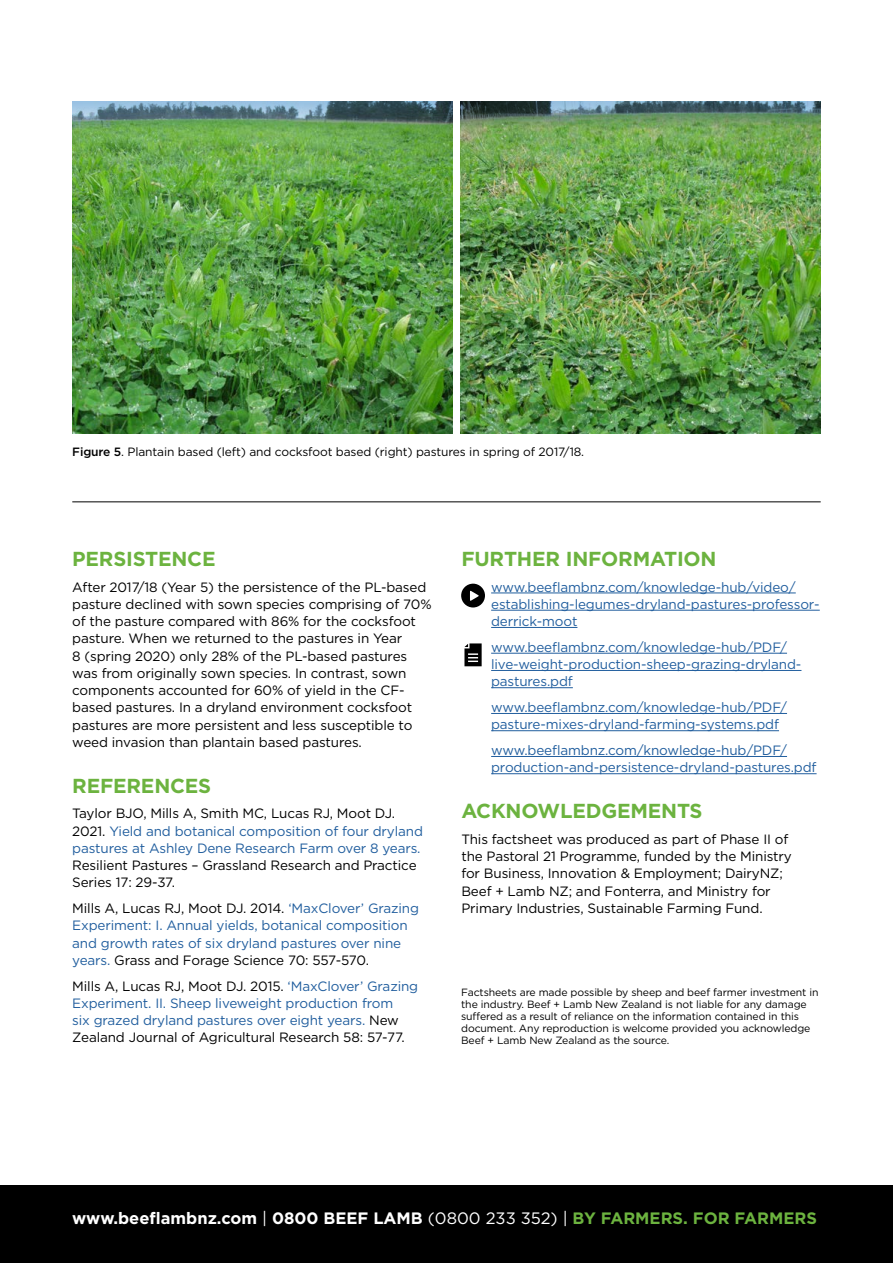
<style>
.page{position:relative;width:893px;height:1263px;background:#fff}
.page>*{position:absolute;margin:0;border:0;box-sizing:border-box;transform-origin:0 0}
.t1{font:700 20.25px "Gotham";letter-spacing:-.01em;color:#6cb33f}
.t2{font:700 16.5px "Gotham";color:#fff}
.t3{font:13.5px/17.2px "Gotham";letter-spacing:-.01em;color:#215e9e}
.t4{font:13.5px/17.2px "Gotham";letter-spacing:-.01em;color:#000}
.t5{font:12px "Gotham";letter-spacing:-.01em;color:#000}
.t6{font:10.5px/12px "Gotham";letter-spacing:-.01em;color:#000}
.s1{font-weight:500}
.s2{color:#000}
.s3{font-weight:400}
.s4{color:#6cb33f}
</style>
<div class="page">
<div style="left:0;top:1185px;width:893px;height:78px;background:#000"></div>
<img style="left:72px;top:130px;width:380px;height:303px">
<svg style="left:72px;top:102px;width:380px;height:28px"></svg>
<img style="left:460px;top:128px;width:361px;height:305px">
<img style="left:460px;top:102px;width:361px;height:26px">
<hr style="left:72px;top:502px;width:749px;height:1px;background:#000">
<hr style="left:491px;top:593px;width:305px;height:1px;background:#215e9e">
<hr style="left:491px;top:610px;width:329px;height:1px;background:#215e9e">
<hr style="left:491px;top:627px;width:86px;height:1px;background:#215e9e">
<hr style="left:491px;top:653px;width:296px;height:1px;background:#215e9e">
<hr style="left:491px;top:670px;width:310px;height:1px;background:#215e9e">
<hr style="left:491px;top:687px;width:82px;height:1px;background:#215e9e">
<hr style="left:491px;top:713px;width:296px;height:1px;background:#215e9e">
<hr style="left:491px;top:730px;width:288px;height:1px;background:#215e9e">
<hr style="left:491px;top:756px;width:296px;height:1px;background:#215e9e">
<hr style="left:491px;top:773px;width:326px;height:1px;background:#215e9e">
<svg style="left:464px;top:643px;width:18px;height:23px"></svg>
<svg style="left:461px;top:583px;width:24px;height:24px"></svg>
<p class="t5" style="left:72px;top:444px;width:513px"><span class="s1">Figure 5</span>. Plantain based (left) and cocksfoot based (right) pastures in spring of 2017/18.</p>
<h1 class="t1" style="left:72px;top:545px;width:145px">PERSISTENCE</h1>
<p class="t4" style="left:72px;top:578px;width:361px">After 2017/18 (Year 5) the persistence of the PL-based pasture declined with sown species comprising of 70% of the pasture compared with 86% for the cocksfoot pasture. When we returned to the pastures in Year<br>8 (spring 2020) only 28% of the PL-based pastures was from originally sown species. In contrast, sown components accounted for 60% of yield in the CF&shy;based pastures. In a dryland environment cocksfoot pastures are more persistent and less susceptible to weed invasion than plantain based pastures.</p>
<h1 class="t1" style="left:72px;top:772px;width:140px">REFERENCES</h1>
<p class="t3" style="left:72px;top:805px;width:352px"><span class="s2">Taylor BJO, Mills A, Smith MC, Lucas RJ, Moot DJ.<br>2021.</span> Yield and botanical composition of four dryland pastures at Ashley Dene Research Farm over 8 years.</p>
<p class="t4" style="left:72px;top:856px;width:346px">Resilient Pastures – Grassland Research and Practice<br>Series 17: 29-37.</p>
<p class="t3" style="left:72px;top:899px;width:348px"><span class="s2">Mills A, Lucas RJ, Moot DJ. 2014.</span> ‘MaxClover’ Grazing Experiment: I. Annual yields, botanical composition and growth rates of six dryland pastures over nine years. <span class="s2">Grass and Forage Science 70: 557-570.</span></p>
<p class="t3" style="left:72px;top:977px;width:347px"><span class="s2">Mills A, Lucas RJ, Moot DJ. 2015.</span> ‘MaxClover’ Grazing Experiment. II. Sheep liveweight production from<br>six grazed dryland pastures over eight years. <span class="s2">New Zealand Journal of Agricultural Research 58: 57-77.</span></p>
<h1 class="t1" style="left:461px;top:545px;width:257px">FURTHER INFORMATION</h1>
<p class="t3" style="left:491px;top:578px;width:330px">www.beeflambnz.com/knowledge-hub/video/ establishing-legumes-dryland-pastures-professor&shy;derrick-moot</p>
<p class="t3" style="left:491px;top:638px;width:312px">www.beeflambnz.com/knowledge-hub/PDF/ live-weight-production-sheep-grazing-dryland&shy;pastures.pdf</p>
<p class="t3" style="left:491px;top:698px;width:297px">www.beeflambnz.com/knowledge-hub/PDF/ pasture-mixes-dryland-farming-systems.pdf</p>
<p class="t3" style="left:491px;top:741px;width:327px">www.beeflambnz.com/knowledge-hub/PDF/ production-and-persistence-dryland-pastures.pdf</p>
<h1 class="t1" style="left:461px;top:797px;width:243px">ACKNOWLEDGEMENTS</h1>
<p class="t4" style="left:461px;top:830px;width:332px">This factsheet was produced as part of Phase II of the Pastoral 21 Programme, funded by the Ministry for Business, Innovation &amp; Employment; DairyNZ; Beef + Lamb NZ; and Fonterra, and Ministry for Primary Industries, Sustainable Farming Fund.</p>
<p class="t6" style="left:461px;top:986px;width:359px">Factsheets are made possible by sheep and beef farmer investment in the industry. Beef + Lamb New Zealand is not liable for any damage suffered as a result of reliance on the information contained in this document. Any reproduction is welcome provided you acknowledge Beef + Lamb New Zealand as the source.</p>
<p class="t2" style="left:72px;top:1207px;width:746px">www.beeflambnz.com <span class="s3">|</span> 0800 BEEF LAMB <span class="s3">(0800 233 352) |</span> <span class="s4">BY FARMERS. FOR FARMERS</span></p>
</div>
